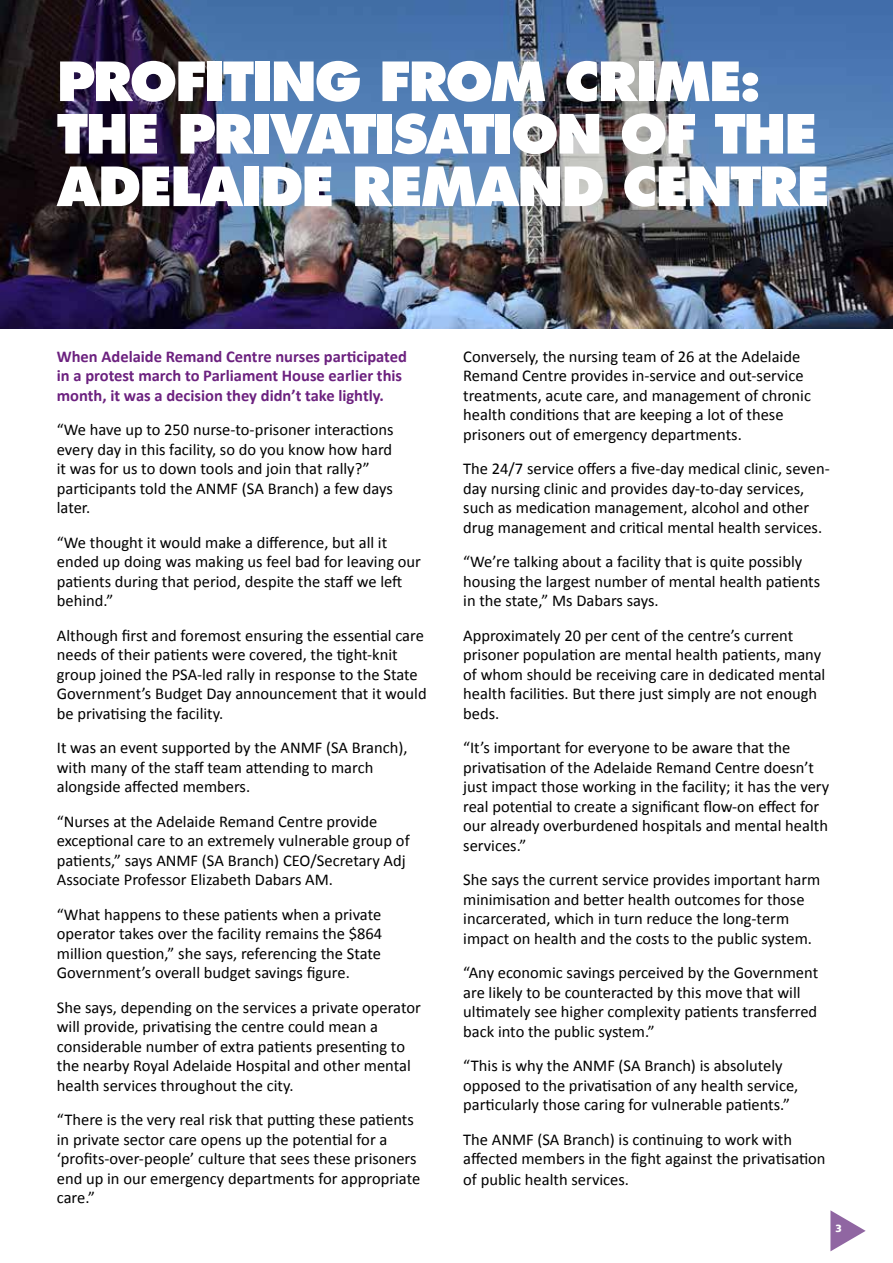
<style>
.page{position:relative;width:893px;height:1263px;background:#fff}
.page>*{position:absolute;margin:0;border:0;box-sizing:border-box;transform-origin:0 0}
.t1{font:800 52.5px/52.5px "Futura Std";letter-spacing:-.04em;color:#fff}
.t2{font:16.5px/19.5px "Calibri";color:#000}
.t3{font:700 16.5px/19.5px "Calibri";color:#6c217f}
.t4{font:900 10.5px "Frutiger LT";color:#fff}
</style>
<div class="page">
<img style="left:0;top:0;width:893px;height:328px">
<svg style="left:830px;top:1210px;width:36px;height:41px"></svg>
<h1 class="t1" style="left:57px;top:55px;width:774px">PROFITING FROM CRIME:<br>THE PRIVATISATION OF THE<br>ADELAIDE REMAND CENTRE</h1>
<p class="t3" style="left:57px;top:346px;width:352px">When Adelaide Remand Centre nurses participated in a protest march to Parliament House earlier this month, it was a decision they didn’t take lightly.</p>
<p class="t2" style="left:57px;top:420px;width:338px">“We have up to 250 nurse-to-prisoner interactions every day in this facility, so do you know how hard it was for us to down tools and join that rally?” participants told the ANMF (SA Branch) a few days later.</p>
<p class="t2" style="left:57px;top:532px;width:366px">“We thought it would make a difference, but all it ended up doing was making us feel bad for leaving our patients during that period, despite the staff we left behind.”</p>
<p class="t2" style="left:57px;top:625px;width:371px">Although first and foremost ensuring the essential care needs of their patients were covered, the tight-knit group joined the PSA-led rally in response to the State Government’s Budget Day announcement that it would be privatising the facility.</p>
<p class="t2" style="left:57px;top:738px;width:352px">It was an event supported by the ANMF (SA Branch), with many of the staff team attending to march alongside affected members.</p>
<p class="t2" style="left:57px;top:811px;width:354px">“Nurses at the Adelaide Remand Centre provide exceptional care to an extremely vulnerable group of patients,” says ANMF (SA Branch) CEO/Secretary Adj Associate Professor Elizabeth Dabars AM.</p>
<p class="t2" style="left:57px;top:904px;width:327px;text-align:justify">“What happens to these patients when a private operator takes over the facility remains the $864 million question,” she says, referencing the State Government’s overall budget savings figure.</p>
<p class="t2" style="left:57px;top:998px;width:365px">She says, depending on the services a private operator will provide, privatising the centre could mean a considerable number of extra patients presenting to the nearby Royal Adelaide Hospital and other mental health services throughout the city.</p>
<p class="t2" style="left:57px;top:1110px;width:365px">“There is the very real risk that putting these patients in private sector care opens up the potential for a ‘profits-over-people’ culture that sees these prisoners end up in our emergency departments for appropriate care.”</p>
<p class="t2" style="left:463px;top:347px;width:349px">Conversely, the nursing team of 26 at the Adelaide Remand Centre provides in-service and out-service treatments, acute care, and management of chronic health conditions that are keeping a lot of these prisoners out of emergency departments.</p>
<p class="t2" style="left:463px;top:459px;width:368px">The 24/7 service offers a five-day medical clinic, seven&shy;day nursing clinic and provides day-to-day services, such as medication management, alcohol and other drug management and critical mental health services.</p>
<p class="t2" style="left:463px;top:552px;width:358px">“We’re talking about a facility that is quite possibly housing the largest number of mental health patients in the state,” Ms Dabars says.</p>
<p class="t2" style="left:463px;top:626px;width:364px">Approximately 20 per cent of the centre’s current prisoner population are mental health patients, many of whom should be receiving care in dedicated mental health facilities. But there just simply are not enough beds.</p>
<p class="t2" style="left:463px;top:738px;width:367px">“It’s important for everyone to be aware that the privatisation of the Adelaide Remand Centre doesn’t just impact those working in the facility; it has the very real potential to create a significant flow-on effect for our already overburdened hospitals and mental health services.”</p>
<p class="t2" style="left:463px;top:870px;width:359px">She says the current service provides important harm minimisation and better health outcomes for those incarcerated, which in turn reduce the long-term impact on health and the costs to the public system.</p>
<p class="t2" style="left:463px;top:963px;width:356px">“Any economic savings perceived by the Government are likely to be counteracted by this move that will ultimately see higher complexity patients transferred back into the public system.”</p>
<p class="t2" style="left:463px;top:1056px;width:337px">“This is why the ANMF (SA Branch) is absolutely opposed to the privatisation of any health service, particularly those caring for vulnerable patients.”</p>
<p class="t2" style="left:463px;top:1130px;width:364px">The ANMF (SA Branch) is continuing to work with affected members in the fight against the privatisation</p>
<p class="t2" style="left:463px;top:1170px;width:167px">of public health services.</p>
<p class="t4" style="left:836px;top:1222px;width:8px">3</p>
</div>
